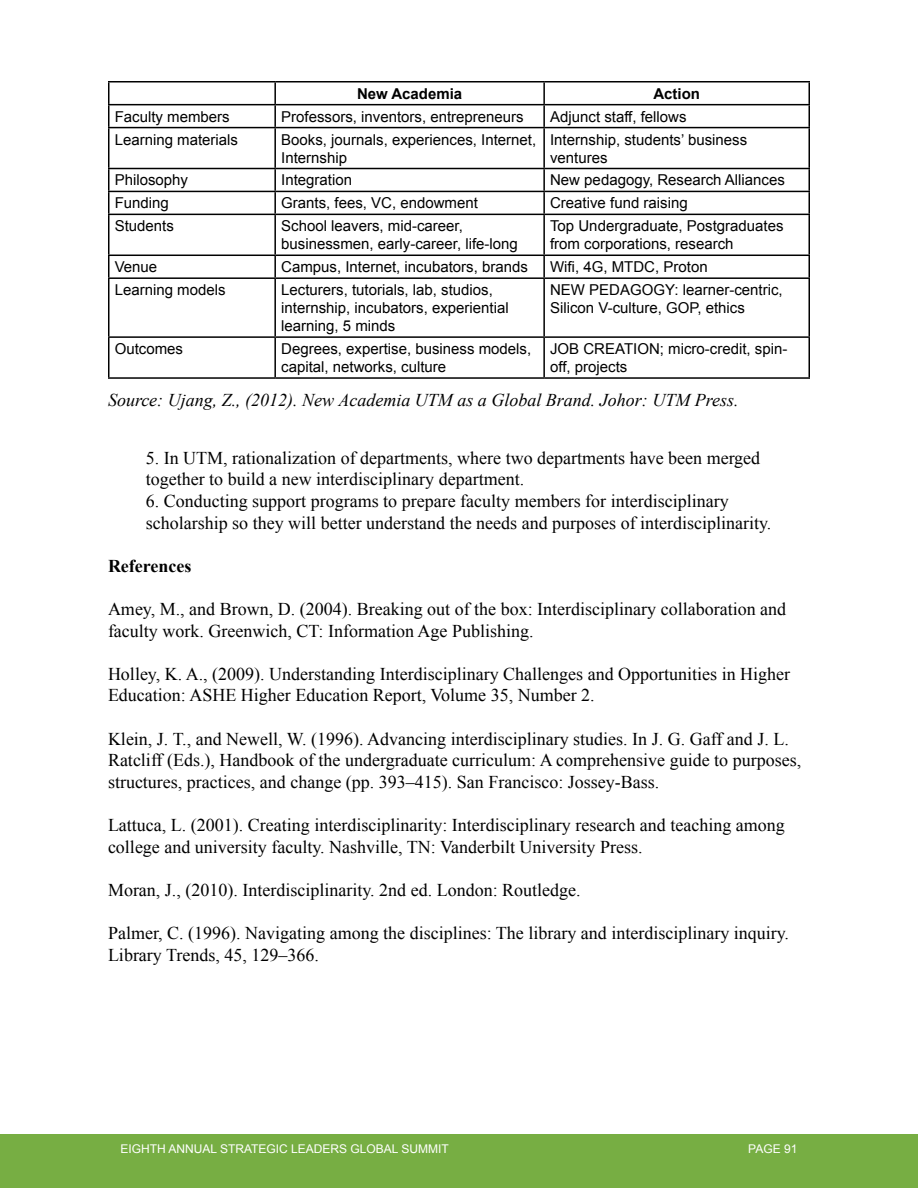
<style>
.page{position:relative;width:918px;height:1188px;background:#fff}
.page>*{position:absolute;margin:0;border:0;box-sizing:border-box;transform-origin:0 0}
.t1{font:18px/21.6px "Times New Roman";color:#000}
.t2{font:italic 18px "Times New Roman";color:#000}
.t3{font:700 18px "Times New Roman";color:#000}
.t4{font:15px/18px "Arial";color:#000}
.t5{font:700 15px "Arial";color:#000}
.t6{font:12px "Arial";color:#fff}
</style>
<div class="page">
<div style="left:0;top:1134px;width:918px;height:54px;background:#77ae43"></div>
<hr style="left:108px;top:81px;width:167px;height:1px;background:#000">
<hr style="left:108px;top:83px;width:2px;height:21px;background:#000">
<hr style="left:275px;top:81px;width:269px;height:1px;background:#000">
<hr style="left:274px;top:83px;width:2px;height:21px;background:#000">
<hr style="left:544px;top:81px;width:266px;height:1px;background:#000">
<hr style="left:543px;top:83px;width:2px;height:21px;background:#000">
<hr style="left:808px;top:83px;width:2px;height:21px;background:#000">
<hr style="left:108px;top:104px;width:167px;height:1px;background:#000">
<hr style="left:108px;top:105px;width:2px;height:22px;background:#000">
<hr style="left:275px;top:104px;width:269px;height:1px;background:#000">
<hr style="left:274px;top:105px;width:2px;height:22px;background:#000">
<hr style="left:544px;top:104px;width:266px;height:1px;background:#000">
<hr style="left:543px;top:105px;width:2px;height:22px;background:#000">
<hr style="left:808px;top:105px;width:2px;height:22px;background:#000">
<hr style="left:108px;top:127px;width:167px;height:1px;background:#000">
<hr style="left:108px;top:128px;width:2px;height:40px;background:#000">
<hr style="left:275px;top:127px;width:269px;height:1px;background:#000">
<hr style="left:274px;top:128px;width:2px;height:40px;background:#000">
<hr style="left:544px;top:127px;width:266px;height:1px;background:#000">
<hr style="left:543px;top:128px;width:2px;height:40px;background:#000">
<hr style="left:808px;top:128px;width:2px;height:40px;background:#000">
<hr style="left:108px;top:168px;width:167px;height:1px;background:#000">
<hr style="left:108px;top:169px;width:2px;height:22px;background:#000">
<hr style="left:275px;top:168px;width:269px;height:1px;background:#000">
<hr style="left:274px;top:169px;width:2px;height:22px;background:#000">
<hr style="left:544px;top:168px;width:266px;height:1px;background:#000">
<hr style="left:543px;top:169px;width:2px;height:22px;background:#000">
<hr style="left:808px;top:169px;width:2px;height:22px;background:#000">
<hr style="left:108px;top:191px;width:167px;height:1px;background:#000">
<hr style="left:108px;top:192px;width:2px;height:22px;background:#000">
<hr style="left:275px;top:191px;width:269px;height:1px;background:#000">
<hr style="left:274px;top:192px;width:2px;height:22px;background:#000">
<hr style="left:544px;top:191px;width:266px;height:1px;background:#000">
<hr style="left:543px;top:192px;width:2px;height:22px;background:#000">
<hr style="left:808px;top:192px;width:2px;height:22px;background:#000">
<hr style="left:108px;top:214px;width:167px;height:1px;background:#000">
<hr style="left:108px;top:215px;width:2px;height:40px;background:#000">
<hr style="left:275px;top:214px;width:269px;height:1px;background:#000">
<hr style="left:274px;top:215px;width:2px;height:40px;background:#000">
<hr style="left:544px;top:214px;width:266px;height:1px;background:#000">
<hr style="left:543px;top:215px;width:2px;height:40px;background:#000">
<hr style="left:808px;top:215px;width:2px;height:40px;background:#000">
<hr style="left:108px;top:255px;width:167px;height:1px;background:#000">
<hr style="left:108px;top:256px;width:2px;height:21px;background:#000">
<hr style="left:275px;top:255px;width:269px;height:1px;background:#000">
<hr style="left:274px;top:256px;width:2px;height:21px;background:#000">
<hr style="left:544px;top:255px;width:266px;height:1px;background:#000">
<hr style="left:543px;top:256px;width:2px;height:21px;background:#000">
<hr style="left:808px;top:256px;width:2px;height:21px;background:#000">
<hr style="left:108px;top:277px;width:167px;height:2px;background:#000">
<hr style="left:108px;top:279px;width:2px;height:57px;background:#000">
<hr style="left:275px;top:277px;width:269px;height:2px;background:#000">
<hr style="left:274px;top:279px;width:2px;height:57px;background:#000">
<hr style="left:544px;top:277px;width:266px;height:2px;background:#000">
<hr style="left:543px;top:279px;width:2px;height:57px;background:#000">
<hr style="left:808px;top:279px;width:2px;height:57px;background:#000">
<hr style="left:108px;top:336px;width:167px;height:2px;background:#000">
<hr style="left:108px;top:338px;width:2px;height:39px;background:#000">
<hr style="left:275px;top:336px;width:269px;height:2px;background:#000">
<hr style="left:274px;top:338px;width:2px;height:39px;background:#000">
<hr style="left:544px;top:336px;width:266px;height:2px;background:#000">
<hr style="left:543px;top:338px;width:2px;height:39px;background:#000">
<hr style="left:808px;top:338px;width:2px;height:39px;background:#000">
<hr style="left:108px;top:377px;width:167px;height:2px;background:#000">
<hr style="left:275px;top:377px;width:269px;height:2px;background:#000">
<hr style="left:544px;top:377px;width:266px;height:2px;background:#000">
<p class="t5" style="left:357px;top:83px;width:107px">New Academia</p>
<p class="t5" style="left:653px;top:83px;width:48px">Action</p>
<p class="t4" style="left:115px;top:107px;width:117px">Faculty members</p>
<p class="t4" style="left:281px;top:107px;width:244px">Professors, inventors, entrepreneurs</p>
<p class="t4" style="left:550px;top:107px;width:138px">Adjunct staff, fellows</p>
<p class="t4" style="left:115px;top:130px;width:125px">Learning materials</p>
<p class="t4" style="left:281px;top:130px;width:257px">Books, journals, experiences, Internet,<br>Internship</p>
<p class="t4" style="left:550px;top:130px;width:199px">Internship, students’ business ventures</p>
<p class="t4" style="left:115px;top:171px;width:75px">Philosophy</p>
<p class="t4" style="left:281px;top:171px;width:72px">Integration</p>
<p class="t4" style="left:550px;top:171px;width:236px">New pedagogy, Research Alliances</p>
<p class="t4" style="left:115px;top:194px;width:56px">Funding</p>
<p class="t4" style="left:281px;top:194px;width:198px">Grants, fees, VC, endowment</p>
<p class="t4" style="left:550px;top:194px;width:139px">Creative fund raising</p>
<p class="t4" style="left:115px;top:217px;width:61px">Students</p>
<p class="t4" style="left:281px;top:217px;width:238px">School leavers, mid-career, businessmen, early-career, life-long</p>
<p class="t4" style="left:550px;top:217px;width:235px">Top Undergraduate, Postgraduates from corporations, research</p>
<p class="t4" style="left:115px;top:258px;width:44px">Venue</p>
<p class="t4" style="left:281px;top:258px;width:248px">Campus, Internet, incubators, brands</p>
<p class="t4" style="left:550px;top:258px;width:159px">Wifi, 4G, MTDC, Proton</p>
<p class="t4" style="left:115px;top:281px;width:112px">Learning models</p>
<p class="t4" style="left:281px;top:281px;width:229px">Lecturers, tutorials, lab, studios, internship, incubators, experiential learning, 5 minds</p>
<p class="t4" style="left:550px;top:281px;width:234px">NEW PEDAGOGY: learner-centric,<br>Silicon V-culture, GOP, ethics</p>
<p class="t4" style="left:115px;top:340px;width:70px">Outcomes</p>
<p class="t4" style="left:281px;top:340px;width:252px">Degrees, expertise, business models, capital, networks, culture</p>
<p class="t4" style="left:550px;top:340px;width:239px">JOB CREATION; micro-credit, spin&shy;off, projects</p>
<p class="t2" style="left:108px;top:387px;width:632px">Source: Ujang, Z., (2012). New Academia UTM as a Global Brand. Johor: UTM Press.</p>
<p class="t1" style="left:146px;top:447px;width:616px">5. In UTM, rationalization of departments, where two departments have been merged together to build a new interdisciplinary department.</p>
<p class="t1" style="left:146px;top:490px;width:627px">6. Conducting support programs to prepare faculty members for interdisciplinary scholarship so they will better understand the needs and purposes of interdisciplinarity.</p>
<p class="t3" style="left:108px;top:553px;width:85px">References</p>
<p class="t1" style="left:108px;top:598px;width:680px">Amey, M., and Brown, D. (2004). Breaking out of the box: Interdisciplinary collaboration and faculty work. Greenwich, CT: Information Age Publishing.</p>
<p class="t1" style="left:108px;top:663px;width:684px">Holley, K. A., (2009). Understanding Interdisciplinary Challenges and Opportunities in Higher<br>Education: ASHE Higher Education Report, Volume 35, Number 2.</p>
<p class="t1" style="left:108px;top:727px;width:695px">Klein, J. T., and Newell, W. (1996). Advancing interdisciplinary studies. In J. G. Gaff and J. L.<br>Ratcliff (Eds.), Handbook of the undergraduate curriculum: A comprehensive guide to purposes, structures, practices, and change (pp. 393–415). San Francisco: Jossey-Bass.</p>
<p class="t1" style="left:108px;top:814px;width:678px">Lattuca, L. (2001). Creating interdisciplinarity: Interdisciplinary research and teaching among college and university faculty. Nashville, TN: Vanderbilt University Press.</p>
<p class="t1" style="left:108px;top:879px;width:474px">Moran, J., (2010). Interdisciplinarity. 2nd ed. London: Routledge.</p>
<p class="t1" style="left:108px;top:922px;width:683px">Palmer, C. (1996). Navigating among the disciplines: The library and interdisciplinary inquiry.<br>Library Trends, 45, 129–366.</p>
<p class="t6" style="left:121px;top:1141px;width:330px">EIGHTH ANNUAL STRATEGIC LEADERS GLOBAL SUMMIT</p>
<p class="t6" style="left:748px;top:1141px;width:51px">PAGE 91</p>
</div>
